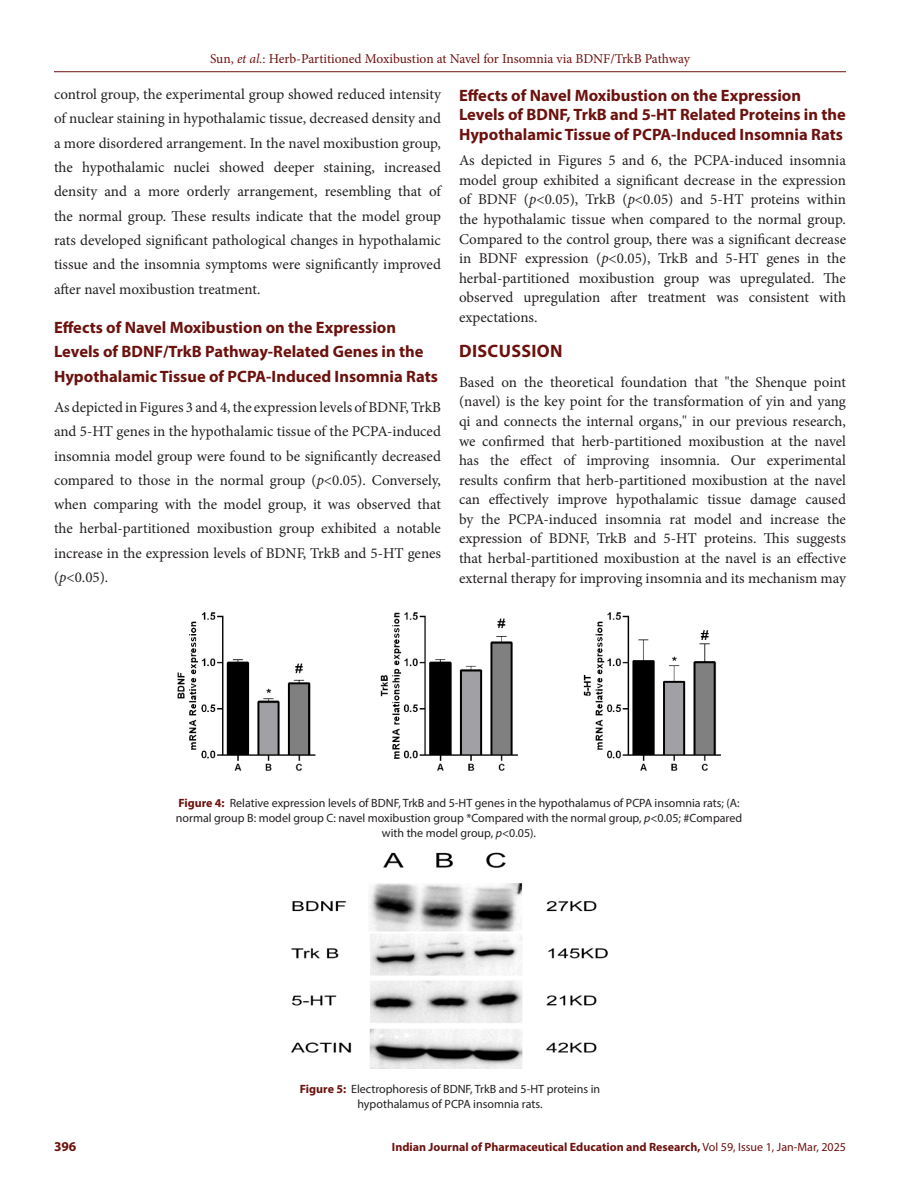
<style>
.page{position:relative;width:918px;height:1188px;background:#fff}
.page>*{position:absolute;margin:0;border:0;box-sizing:border-box;transform-origin:0 0}
.Heading_1{font:700 18px "Myriad Pro";letter-spacing:.02em;color:#6c120e}
.Heading_2{font:700 16.5px/24.3px "Myriad Pro";color:#6c120e}
.Body_text__FO{font:15px/19.5px "Minion Pro";letter-spacing:-.005em;color:#231f20;text-align:justify}
.t1{font:13.5px "Minion Pro";letter-spacing:-.005em;color:#6c120e}
.t2{font:700 13.5px "Myriad Pro";color:#6c120e}
.FIG_Caption{font:12px/15px "Myriad Pro";color:#231f20;text-align:center}
.t3{font:700 12px "Myriad Pro";color:#6c120e}
.s1{font-style:italic}
.s2{font-weight:700;color:#6c120e}
.s3{font-weight:400}
</style>
<div class="page">
<hr style="left:54px;top:71px;width:792px;height:1px;background:#6c120e">
<img style="left:177px;top:612px;width:544px;height:159px">
<img style="left:292px;top:852px;width:316px;height:217px">
<p class="t1" style="left:210px;top:50px;width:481px">Sun, <span class="s1">et al.</span>: Herb-Partitioned Moxibustion at Navel for Insomnia via BDNF/TrkB Pathway</p>
<p class="Body_text__FO" style="left:54px;top:82px;width:389px;line-height:24.3px">control group, the experimental group showed reduced intensity of nuclear staining in hypothalamic tissue, decreased density and a more disordered arrangement. In the navel moxibustion group, the hypothalamic nuclei showed deeper staining, increased density and a more orderly arrangement, resembling that of the normal group. These results indicate that the model group rats developed significant pathological changes in hypothalamic tissue and the insomnia symptoms were significantly improved after navel moxibustion treatment.</p>
<p class="Heading_2" style="left:54px;top:315px;width:385px">Effects of Navel Moxibustion on the Expression<br>Levels of BDNF/TrkB Pathway-Related Genes in the<br>Hypothalamic Tissue of PCPA-Induced Insomnia Rats</p>
<p class="Body_text__FO" style="left:54px;top:395px;width:389px;line-height:24.3px">As depicted in Figures 3 and 4, the expression levels of BDNF, TrkB and 5-HT genes in the hypothalamic tissue of the PCPA-induced insomnia model group were found to be significantly decreased compared to those in the normal group (<span class="s1">p</span>&lt;0.05). Conversely, when comparing with the model group, it was observed that the herbal-partitioned moxibustion group exhibited a notable increase in the expression levels of BDNF, TrkB and 5-HT genes (<span class="s1">p</span>&lt;0.05).</p>
<p class="Heading_2" style="left:459px;top:85px;width:388px;line-height:19.5px">Effects of Navel Moxibustion on the Expression<br>Levels of BDNF, TrkB and 5-HT Related Proteins in the<br>Hypothalamic Tissue of PCPA-Induced Insomnia Rats</p>
<p class="Body_text__FO" style="left:459px;top:151px;width:389px">As depicted in Figures 5 and 6, the PCPA-induced insomnia model group exhibited a significant decrease in the expression of BDNF (<span class="s1">p</span>&lt;0.05), TrkB (<span class="s1">p</span>&lt;0.05) and 5-HT proteins within the hypothalamic tissue when compared to the normal group.<br>Compared to the control group, there was a significant decrease in BDNF expression (<span class="s1">p</span>&lt;0.05), TrkB and 5-HT genes in the herbal-partitioned moxibustion group was upregulated. The observed upregulation after treatment was consistent with expectations.</p>
<p class="Heading_1" style="left:459px;top:339px;width:105px">DISCUSSION</p>
<p class="Body_text__FO" style="left:459px;top:372px;width:389px">Based on the theoretical foundation that "the Shenque point (navel) is the key point for the transformation of yin and yang qi and connects the internal organs," in our previous research, we confirmed that herb-partitioned moxibustion at the navel has the effect of improving insomnia. Our experimental results confirm that herb-partitioned moxibustion at the navel can effectively improve hypothalamic tissue damage caused by the PCPA-induced insomnia rat model and increase the expression of BDNF, TrkB and 5-HT proteins. This suggests that herbal-partitioned moxibustion at the navel is an effective external therapy for improving insomnia and its mechanism may</p>
<p class="FIG_Caption" style="left:176px;top:795px;width:568px"><span class="s2">Figure 4:</span> Relative expression levels of BDNF, TrkB and 5-HT genes in the hypothalamus of PCPA insomnia rats; (A: normal group B: model group C: navel moxibustion group *Compared with the normal group, <span class="s1">p</span>&lt;0.05; #Compared with the model group, <span class="s1">p</span>&lt;0.05).</p>
<p class="FIG_Caption" style="left:300px;top:1081px;width:302px"><span class="s2">Figure 5:</span> Electrophoresis of BDNF, TrkB and 5-HT proteins in hypothalamus of PCPA insomnia rats.</p>
<p class="t2" style="left:54px;top:1137px;width:24px">396</p>
<p class="t3" style="left:392px;top:1139px;width:456px">Indian Journal of Pharmaceutical Education and Research, <span class="s3">Vol 59, Issue 1, Jan-Mar, 2025</span></p>
</div>
